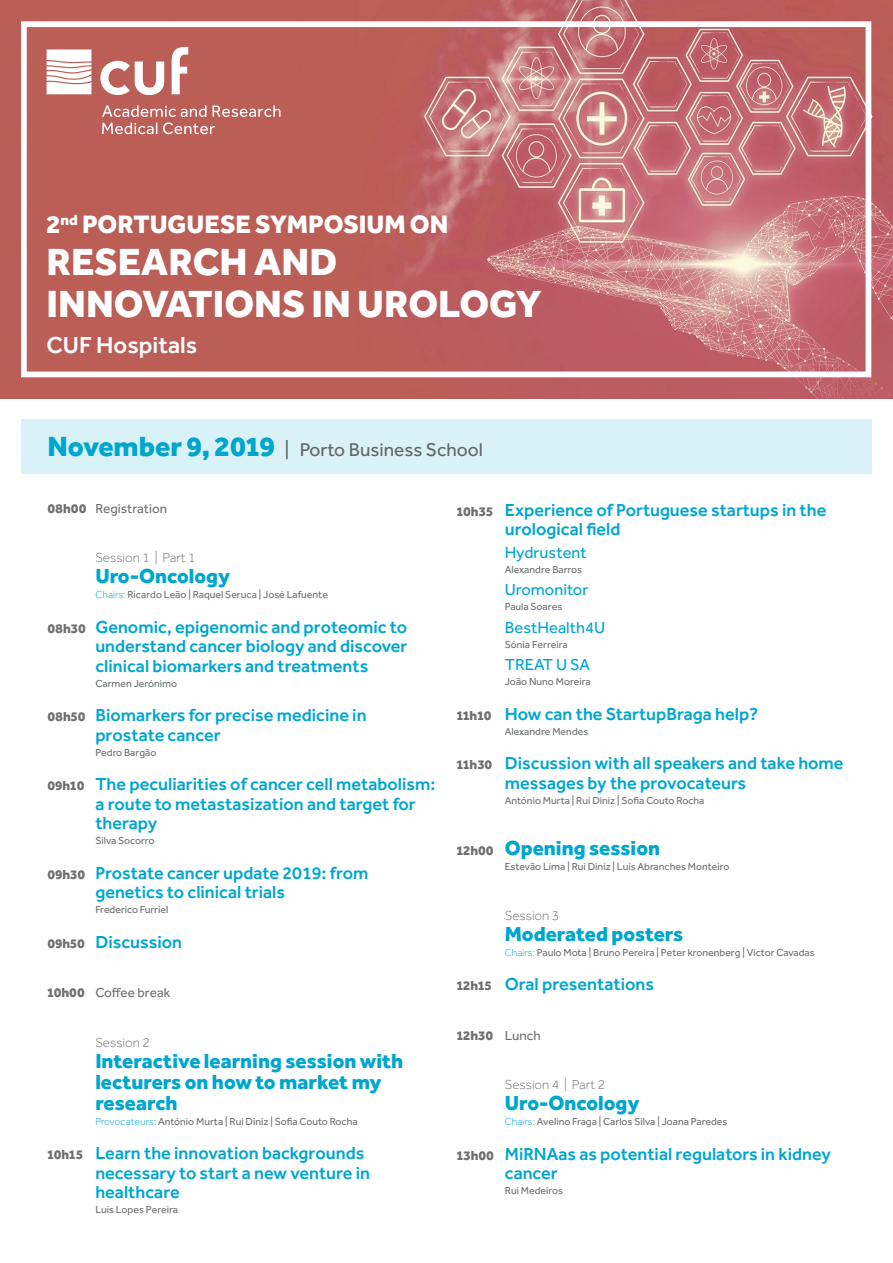
<style>
.page{position:relative;width:893px;height:1263px;background:#fff}
.page>*{position:absolute;margin:0;border:0;box-sizing:border-box;transform-origin:0 0}
.t1{font:800 39.15px/42px "Effra";color:#fff}
.t2{font:800 26.1px "Effra";color:#fff}
.t3{font:500 24px "Effra";color:#fff}
.t4{font:800 21px/21px "Effra";color:#00a6ce}
.t5{font:19.2px "Effra";color:#636466}
.t6{font:500 18px/19.5px "Effra";color:#00a6ce}
.t7{font:16.5px "Effra";color:#00a6ce}
.t8{font:300 13.5px "Effra";color:#6d6f71}
.t9{font:13.5px "Effra";color:#6d6f71}
.t10{font:800 13.5px "Effra";color:#6d6f71}
.t11{font:10.5px "Effra";color:#6d6f71}
.s1{font-weight:800;font-size:28.65px;color:#00a6ce}
.s2{font-weight:800}
.s3{font-weight:300;color:#00a6ce}
.s4{font-weight:800;font-size:13.5px;color:#6d6f71}
.s5{font-size:13.5px;color:#6d6f71}
.s6{font-weight:400}
</style>
<div class="page">
<img style="left:0;top:0;width:893px;height:398px">
<svg style="left:21px;top:21px;width:850px;height:356px;background:#c47271"></svg>
<div style="left:21px;top:419px;width:850px;height:55px;background:#d9f2f8"></div>
<svg style="left:47px;top:49px;width:44px;height:45px"></svg>
<svg style="left:172px;top:47px;width:16px;height:47px"></svg>
<svg style="left:100px;top:61px;width:64px;height:34px"></svg>
<svg style="left:102px;top:105px;width:179px;height:29px;background:#c77c76"></svg>
<h2 class="t2" style="left:47px;top:208px;width:403px">2<sup>nd</sup> PORTUGUESE SYMPOSIUM ON</h2>
<h1 class="t1" style="left:47px;top:240px;width:497px">RESEARCH AND<br>INNOVATIONS IN UROLOGY</h1>
<h3 class="t3" style="left:47px;top:331px;width:152px">CUF Hospitals</h3>
<p class="t5" style="left:47px;top:438px;width:437px"><span class="s1">November 9, 2019</span> | Porto Business School</p>
<p class="t9" style="left:47px;top:500px;width:121px"><span class="s2">08h00</span> Registration</p>
<p class="t8" style="left:95px;top:550px;width:102px">Session 1 | Part 1</p>
<p class="t4" style="left:95px;top:565px;width:136px">Uro-Oncology</p>
<p class="t11" style="left:95px;top:588px;width:234px"><span class="s3">Chairs:</span> Ricardo Leão | Raquel Seruca | José Lafuente</p>
<p class="t6" style="left:95px;top:617px;width:313px;text-align:justify;text-indent:-48px"><span class="s4">08h30</span> Genomic, epigenomic and proteomic to understand cancer biology and discover clinical biomarkers and treatments</p>
<p class="t11" style="left:95px;top:677px;width:83px">Carmen Jerónimo</p>
<p class="t6" style="left:95px;top:705px;width:273px;text-indent:-48px"><span class="s4">08h50</span> Biomarkers for precise medicine in prostate cancer</p>
<p class="t11" style="left:95px;top:746px;width:63px">Pedro Bargão</p>
<p class="t6" style="left:95px;top:774px;width:342px;text-indent:-48px"><span class="s4">09h10</span> The peculiarities of cancer cell metabolism: a route to metastasization and target for therapy</p>
<p class="t11" style="left:95px;top:834px;width:61px">Silva Socorro</p>
<p class="t6" style="left:95px;top:863px;width:275px;text-indent:-48px"><span class="s4">09h30</span> Prostate cancer update 2019: from genetics to clinical trials</p>
<p class="t11" style="left:95px;top:903px;width:74px">Frederico Furriel</p>
<p class="t6" style="left:47px;top:932px;width:136px"><span class="s4">09h50</span> Discussion</p>
<p class="t9" style="left:47px;top:985px;width:124px"><span class="s2">10h00</span> Coffee break</p>
<p class="t8" style="left:95px;top:1034px;width:56px">Session 2</p>
<p class="t4" style="left:95px;top:1049px;width:310px">Interactive learning session with lecturers on how to market my research</p>
<p class="t11" style="left:95px;top:1115px;width:264px"><span class="s3">Provocateurs:</span> António Murta | Rui Diniz | Sofia Couto Rocha</p>
<p class="t6" style="left:95px;top:1143px;width:276px;text-indent:-48px"><span class="s4">10h15</span> Learn the innovation backgrounds necessary to start a new venture in healthcare</p>
<p class="t11" style="left:95px;top:1203px;width:84px">Luis Lopes Pereira</p>
<p class="t6" style="left:505px;top:500px;width:323px;text-indent:-48px"><span class="s4">10h35</span> Experience of Portuguese startups in the urological field</p>
<p class="t7" style="left:505px;top:543px;width:84px">Hydrustent</p>
<p class="t11" style="left:505px;top:563px;width:79px">Alexandre Barros</p>
<p class="t7" style="left:505px;top:580px;width:85px">Uromonitor</p>
<p class="t11" style="left:505px;top:601px;width:59px">Paula Soares</p>
<p class="t7" style="left:505px;top:618px;width:102px">BestHealth4U</p>
<p class="t11" style="left:505px;top:638px;width:64px">Sónia Ferreira</p>
<p class="t7" style="left:505px;top:655px;width:87px">TREAT U SA</p>
<p class="t11" style="left:505px;top:676px;width:87px">João Nuno Moreira</p>
<p class="t6" style="left:457px;top:704px;width:303px"><span class="s4">11h10</span> How can the StartupBraga help?</p>
<p class="t11" style="left:505px;top:725px;width:85px">Alexandre Mendes</p>
<p class="t6" style="left:505px;top:753px;width:340px;text-indent:-48px"><span class="s4">11h30</span> Discussion with all speakers and take home messages by the provocateurs</p>
<p class="t11" style="left:505px;top:794px;width:201px">António Murta | Rui Diniz | Sofia Couto Rocha</p>
<p class="t4" style="left:457px;top:837px;width:205px"><span class="s5">12h00</span> Opening session</p>
<p class="t11" style="left:505px;top:860px;width:226px">Estevão Lima | Rui Diniz | Luís Abranches Monteiro</p>
<p class="t8" style="left:505px;top:907px;width:56px">Session 3</p>
<p class="t4" style="left:505px;top:922px;width:180px">Moderated posters</p>
<p class="t11" style="left:505px;top:946px;width:311px"><span class="s3">Chairs:</span> Paulo Mota | Bruno Pereira | Peter kronenberg | Victor Cavadas</p>
<p class="t6" style="left:457px;top:974px;width:199px"><span class="s4">12h15</span> Oral presentations</p>
<p class="t10" style="left:457px;top:1027px;width:86px">12h30 <span class="s6">Lunch</span></p>
<p class="t8" style="left:505px;top:1077px;width:102px">Session 4 | Part 2</p>
<p class="t4" style="left:505px;top:1092px;width:136px">Uro-Oncology</p>
<p class="t11" style="left:505px;top:1115px;width:224px"><span class="s3">Chairs:</span> Avelino Fraga | Carlos Silva | Joana Paredes</p>
<p class="t6" style="left:505px;top:1143px;width:327px;text-indent:-48px"><span class="s4">13h00</span> MiRNAas as potential regulators in kidney cancer</p>
<p class="t11" style="left:505px;top:1184px;width:60px">Rui Medeiros</p>
</div>
